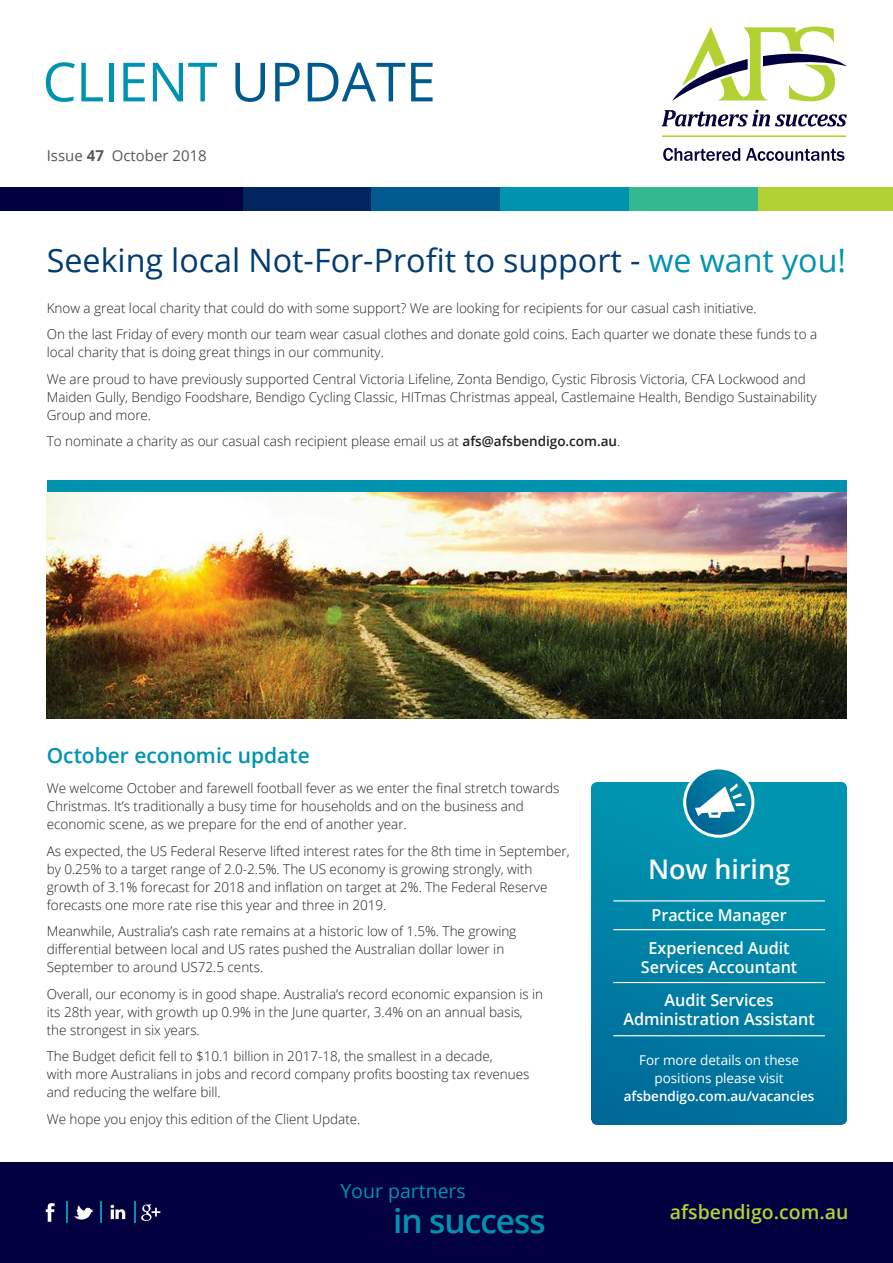
<style>
.page{position:relative;width:893px;height:1263px;background:#fff}
.page>*{position:absolute;margin:0;border:0;box-sizing:border-box;transform-origin:0 0}
.t1{font:54px "Open Sans";letter-spacing:-.005em;color:#0093b0}
.t2{font:600 33.45px "Open Sans";letter-spacing:-.03em;color:#0093b0}
.t3{font:32.25px "Open Sans";color:#003b71}
.t4{font:600 27px "Open Sans";letter-spacing:-.005em;color:#fff}
.t5{font:600 21px "Open Sans";color:#0093b0}
.t6{font:600 19.5px "Open Sans";color:#b2d234}
.t7{font:19.5px "Open Sans";color:#0093b0}
.t8{font:600 16.5px/32.2px "Open Sans";letter-spacing:-.005em;color:#fff}
.t9{font:15px "Open Sans";color:#57585b}
.t10{font:300 13.5px/18px "Open Sans";color:#221f20}
.t11{font:13.5px/18px "Open Sans";letter-spacing:-.005em;color:#fff;text-align:center}
.t12{font:600 13.5px "Open Sans";letter-spacing:-.005em;color:#fff}
.s1{color:#005a8e}
.s2{font-weight:700}
.s3{color:#0093b0}
.s4{font-weight:600}
</style>
<div class="page">
<div style="left:0;top:1162px;width:893px;height:101px;background:#02003e"></div>
<div style="left:629px;top:187px;width:129px;height:24px;background:#33b890"></div>
<div style="left:758px;top:187px;width:135px;height:24px;background:#b2d234"></div>
<div style="left:500px;top:187px;width:129px;height:24px;background:#0093b0"></div>
<div style="left:371px;top:187px;width:129px;height:24px;background:#005a8e"></div>
<div style="left:243px;top:187px;width:128px;height:24px;background:#002561"></div>
<div style="left:0;top:187px;width:243px;height:24px;background:#02003e"></div>
<svg style="left:663px;top:148px;width:77px;height:13px"></svg>
<svg style="left:746px;top:148px;width:98px;height:13px"></svg>
<svg style="left:662px;top:110px;width:185px;height:16px"></svg>
<hr style="left:662px;top:135px;width:184px;height:2px;background:#b2d234">
<svg style="left:672px;top:27px;width:175px;height:74px"></svg>
<svg style="left:46px;top:1203px;width:9px;height:19px"></svg>
<svg style="left:74px;top:1205px;width:19px;height:15px"></svg>
<svg style="left:141px;top:1204px;width:19px;height:17px"></svg>
<svg style="left:111px;top:1205px;width:14px;height:14px"></svg>
<svg style="left:134px;top:1202px;width:1px;height:21px"></svg>
<svg style="left:100px;top:1202px;width:1px;height:21px"></svg>
<svg style="left:66px;top:1202px;width:1px;height:21px"></svg>
<img style="left:47px;top:492px;width:799px;height:226px">
<div style="left:47px;top:480px;width:799px;height:12px;background:#0093b0"></div>
<img style="left:591px;top:782px;width:256px;height:343px">
<hr style="left:613px;top:900px;width:212px;height:1px;background:#fff">
<hr style="left:613px;top:982px;width:212px;height:1px;background:#fff">
<img style="left:685px;top:770px;width:68px;height:66px">
<svg style="left:695px;top:783px;width:51px;height:35px"></svg>
<div style="left:683px;top:766px;width:71px;height:72px;border:3px solid #fff;border-radius:50%"></div>
<hr style="left:613px;top:929px;width:212px;height:1px;background:#fff">
<hr style="left:613px;top:1035px;width:212px;height:1px;background:#fff">
<h1 class="t1" style="left:43px;top:60px;width:395px">CLIENT <span class="s1">UPDATE</span></h1>
<p class="t9" style="left:47px;top:150px;width:162px">Issue <span class="s2">47</span> October 2018</p>
<h3 class="t3" style="left:47px;top:238px;width:801px">Seeking local Not-For-Profit to support - <span class="s3">we want you!</span></h3>
<p class="t10" style="left:47px;top:296px;width:772px;line-height:26.5px">Know a great local charity that could do with some support? We are looking for recipients for our casual cash initiative.<br>On the last Friday of every month our team wear casual clothes and donate gold coins. Each quarter we donate these funds to a</p>
<p class="t10" style="left:47px;top:341px;width:760px;line-height:26.5px">local charity that is doing great things in our community.<br>We are proud to have previously supported Central Victoria Lifeline, Zonta Bendigo, Cystic Fibrosis Victoria, CFA Lockwood and</p>
<p class="t10" style="left:47px;top:389px;width:771px">Maiden Gully, Bendigo Foodshare, Bendigo Cycling Classic, HITmas Christmas appeal, Castlemaine Health, Bendigo Sustainability<br>Group and more.</p>
<p class="t10" style="left:47px;top:434px;width:575px">To nominate a charity as our casual cash recipient please email us at <span class="s4">afs@afsbendigo.com.au</span>.</p>
<h3 class="t5" style="left:47px;top:747px;width:265px">October economic update</h3>
<p class="t10" style="left:47px;top:779px;width:514px">We welcome October and farewell football fever as we enter the final stretch towards<br>Christmas. It’s traditionally a busy time for households and on the business and economic scene, as we prepare for the end of another year.</p>
<p class="t10" style="left:47px;top:843px;width:524px">As expected, the US Federal Reserve lifted interest rates for the 8th time in September, by 0.25% to a target range of 2.0-2.5%. The US economy is growing strongly, with growth of 3.1% forecast for 2018 and inflation on target at 2%. The Federal Reserve forecasts one more rate rise this year and three in 2019.</p>
<p class="t10" style="left:47px;top:924px;width:471px">Meanwhile, Australia’s cash rate remains at a historic low of 1.5%. The growing differential between local and US rates pushed the Australian dollar lower in<br>September to around US72.5 cents.</p>
<p class="t10" style="left:47px;top:986px;width:498px">Overall, our economy is in good shape. Australia’s record economic expansion is in its 28th year, with growth up 0.9% in the June quarter, 3.4% on an annual basis, the strongest in six years.</p>
<p class="t10" style="left:47px;top:1047px;width:484px">The Budget deficit fell to $10.1 billion in 2017-18, the smallest in a decade,<br>with more Australians in jobs and record company profits boosting tax revenues and reducing the welfare bill.</p>
<p class="t10" style="left:47px;top:1111px;width:315px">We hope you enjoy this edition of the Client Update.</p>
<h3 class="t7" style="left:340px;top:1183px;width:127px">Your partners</h3>
<h2 class="t2" style="left:393px;top:1208px;width:154px">in success</h2>
<h3 class="t4" style="left:648px;top:858px;width:143px">Now hiring</h3>
<p class="t8" style="left:648px;top:901px;width:143px">Practice Manager<br>Experienced Audit</p>
<p class="t8" style="left:641px;top:953px;width:158px;text-align:center">Services Accountant<br>Audit Services</p>
<p class="t8" style="left:623px;top:1004px;width:193px">Administration Assistant</p>
<p class="t11" style="left:639px;top:1052px;width:161px">For more details on these positions please visit</p>
<p class="t12" style="left:624px;top:1090px;width:192px">afsbendigo.com.au/vacancies</p>
<h3 class="t6" style="left:670px;top:1204px;width:180px">afsbendigo.com.au</h3>
</div>
